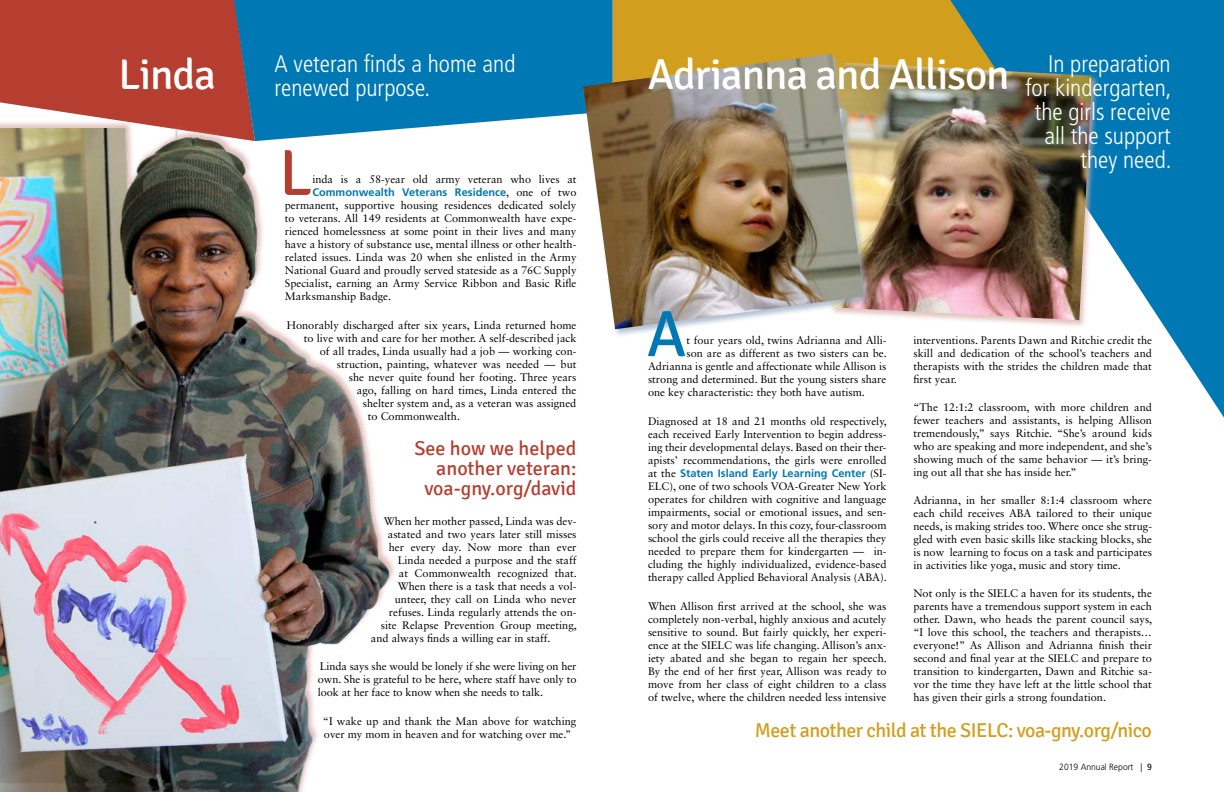
<style>
.page{position:relative;width:1224px;height:792px;background:#fff}
.page>*{position:absolute;margin:0;border:0;box-sizing:border-box;transform-origin:0 0}
.t1{font:65.1px "Signika";color:#b53e30}
.t2{font:65.1px "Signika";color:#0078b3}
.t3{font:43px "Signika";letter-spacing:-.025em;color:#fff}
.t4{font:300 condensed 24px/24px "Frutiger LT Std";color:#fff;text-align:right}
.t5{font:20px/20px "Signika";color:#b53e30;text-align:right}
.t6{font:20px "Signika";letter-spacing:-.025em;color:#d29e1d}
.t7{font:11px/13px "Sabon LT Std";color:#000;text-align:justify}
.t8{font:700 11px "Frutiger LT Std";color:#0078b3}
.t9{font:300 9px "Frutiger LT Std";color:#000;scale:.95 1}
.s1{font-family:"Sabon LT Std";font-weight:400;color:#000}
.s2{font-weight:400}
</style>
<div class="page">
<div style="left:613px;top:0;width:337px;height:62px;background:#d29e1d"></div>
<div style="left:0;top:0;width:234px;height:121px;background:#b53e30"></div>
<div style="left:234px;top:0;width:379px;height:129px;background:#0078b3"></div>
<svg style="left:950px;top:0;width:274px;height:418px;fill:#0078b3"></svg>
<div style="left:830px;top:62px;width:270px;height:267px;background:#d8afab;opacity:.75"></div>
<img style="left:871px;top:63px;width:221px;height:257px">
<div style="left:581px;top:53px;width:290px;height:284px;background:#9badc4;opacity:.75"></div>
<img style="left:583px;top:54px;width:281px;height:275px">
<img style="left:0;top:129px;width:399px;height:663px">
<h2 class="t3" style="left:119px;top:50px;width:99px">Linda</h2>
<h3 class="t4" style="left:275px;top:52px;width:242px">A veteran finds a home and</h3>
<h3 class="t4" style="left:1025px;top:52px;width:148px">In preparation for kindergarten, the girls receive all the support they need.</h3>
<h2 class="t3" style="left:648px;top:50px;width:363px">Adrianna and Allison</h2>
<h3 class="t4" style="left:275px;top:76px;width:157px">renewed purpose.</h3>
<h1 class="t1" style="left:279px;top:136px;width:35px">L</h1>
<p class="t7" style="left:312px;top:172px;width:266px">inda is a 58-year old army veteran who lives at</p>
<p class="t8" style="left:312px;top:186px;width:266px">Commonwealth Veterans Residence<span class="s1">, one of two</span></p>
<p class="t7" style="left:285px;top:198px;width:293px">permanent, supportive housing residences dedicated solely to veterans. All 149 residents at Commonwealth have expe&shy;rienced homelessness at some point in their lives and many have a history of substance use, mental illness or other health&shy;related issues. Linda was 20 when she enlisted in the Army National Guard and proudly served stateside as a 76C Supply Specialist, earning an Army Service Ribbon and Basic Rifle Marksmanship Badge.</p>
<p class="t7" style="left:287px;top:318px;width:291px">Honorably discharged after six years, Linda returned home</p>
<p class="t7" style="left:304px;top:331px;width:274px">to live with and care for her mother. A self-described jack</p>
<p class="t7" style="left:320px;top:344px;width:258px">of all trades, Linda usually had a job — working con-</p>
<p class="t7" style="left:337px;top:357px;width:241px">struction, painting, whatever was needed — but</p>
<p class="t7" style="left:349px;top:370px;width:229px">she never quite found her footing. Three years</p>
<p class="t7" style="left:357px;top:383px;width:221px">ago, falling on hard times, Linda entered the</p>
<p class="t7" style="left:363px;top:396px;width:215px">shelter system and, as a veteran was assigned</p>
<p class="t7" style="left:368px;top:409px;width:94px">to Commonwealth.</p>
<h1 class="t2" style="left:647px;top:297px;width:41px">A</h1>
<p class="t7" style="left:686px;top:333px;width:201px">t four years old, twins Adrianna and Alli-</p>
<p class="t7" style="left:686px;top:346px;width:202px">son are as different as two sisters can be.</p>
<p class="t7" style="left:648px;top:359px;width:240px">Adrianna is gentle and affectionate while Allison is</p>
<p class="t7" style="left:648px;top:372px;width:240px">strong and determined. But the young sisters share</p>
<p class="t7" style="left:648px;top:385px;width:218px">one key characteristic: they both have autism.</p>
<p class="t7" style="left:648px;top:414px;width:240px">Diagnosed at 18 and 21 months old respectively, each received Early Intervention to begin address&shy;ing their developmental delays. Based on their ther&shy;apists’ recommendations, the girls were enrolled</p>
<p class="t8" style="left:648px;top:467px;width:240px"><span class="s1">at the</span> Staten Island Early Learning Center <span class="s1">(SI-</span></p>
<p class="t7" style="left:648px;top:480px;width:240px">ELC), one of two schools VOA-Greater New York operates for children with cognitive and language impairments, social or emotional issues, and sen&shy;sory and motor delays. In this cozy, four-classroom school the girls could receive all the therapies they needed to prepare them for kindergarten — in&shy;cluding the highly individualized, evidence-based therapy called Applied Behavioral Analysis (ABA).</p>
<p class="t7" style="left:648px;top:600px;width:240px">When Allison first arrived at the school, she was completely non-verbal, highly anxious and acutely sensitive to sound. But fairly quickly, her experi&shy;ence at the SIELC was life changing. Allison’s anx&shy;iety abated and she began to regain her speech.<br>By the end of her first year, Allison was ready to move from her class of eight children to a class of twelve, where the children needed less intensive</p>
<p class="t7" style="left:913px;top:334px;width:240px">interventions. Parents Dawn and Ritchie credit the skill and dedication of the school’s teachers and therapists with the strides the children made that first year.</p>
<p class="t7" style="left:913px;top:400px;width:240px">“The 12:1:2 classroom, with more children and fewer teachers and assistants, is helping Allison tremendously,” says Ritchie. “She’s around kids who are speaking and more independent, and she’s showing much of the same behavior — it’s bring&shy;ing out all that she has inside her.”</p>
<p class="t7" style="left:913px;top:493px;width:240px">Adrianna, in her smaller 8:1:4 classroom where each child receives ABA tailored to their unique needs, is making strides too. Where once she strug&shy;gled with even basic skills like stacking blocks, she is now learning to focus on a task and participates in activities like yoga, music and story time.</p>
<p class="t7" style="left:913px;top:586px;width:240px">Not only is the SIELC a haven for its students, the parents have a tremendous support system in each other. Dawn, who heads the parent council says, “I love this school, the teachers and therapists… everyone!” As Allison and Adrianna finish their second and final year at the SIELC and prepare to transition to kindergarten, Dawn and Ritchie sa&shy;vor the time they have left at the little school that has given their girls a strong foundation.</p>
<h3 class="t5" style="left:414px;top:439px;width:164px">See how we helped another veteran: voa-gny.org/david</h3>
<p class="t7" style="left:384px;top:515px;width:194px">When her mother passed, Linda was dev-</p>
<p class="t7" style="left:388px;top:528px;width:190px">astated and two years later still misses</p>
<p class="t7" style="left:389px;top:541px;width:189px">her every day. Now more than ever</p>
<p class="t7" style="left:398px;top:554px;width:180px">Linda needed a purpose and the staff</p>
<p class="t7" style="left:399px;top:567px;width:180px">at Commonwealth recognized that.</p>
<p class="t7" style="left:398px;top:580px;width:180px">When there is a task that needs a vol-</p>
<p class="t7" style="left:395px;top:593px;width:183px">unteer, they call on Linda who never</p>
<p class="t7" style="left:389px;top:606px;width:189px">refuses. Linda regularly attends the on-</p>
<p class="t7" style="left:381px;top:619px;width:198px">site Relapse Prevention Group meeting,</p>
<p class="t7" style="left:371px;top:632px;width:181px">and always finds a willing ear in staff.</p>
<p class="t7" style="left:318px;top:659px;width:260px">Linda says she would be lonely if she were living on her own. She is grateful to be here, where staff have only to look at her face to know when she needs to talk.</p>
<p class="t7" style="left:323px;top:714px;width:255px">“I wake up and thank the Man above for watching over my mom in heaven and for watching over me.”</p>
<h3 class="t6" style="left:755px;top:719px;width:399px">Meet another child at the SIELC: voa-gny.org/nico</h3>
<p class="t9" style="left:1059px;top:761px;width:99px">2019 Annual Report | <span class="s2">9</span></p>
</div>
